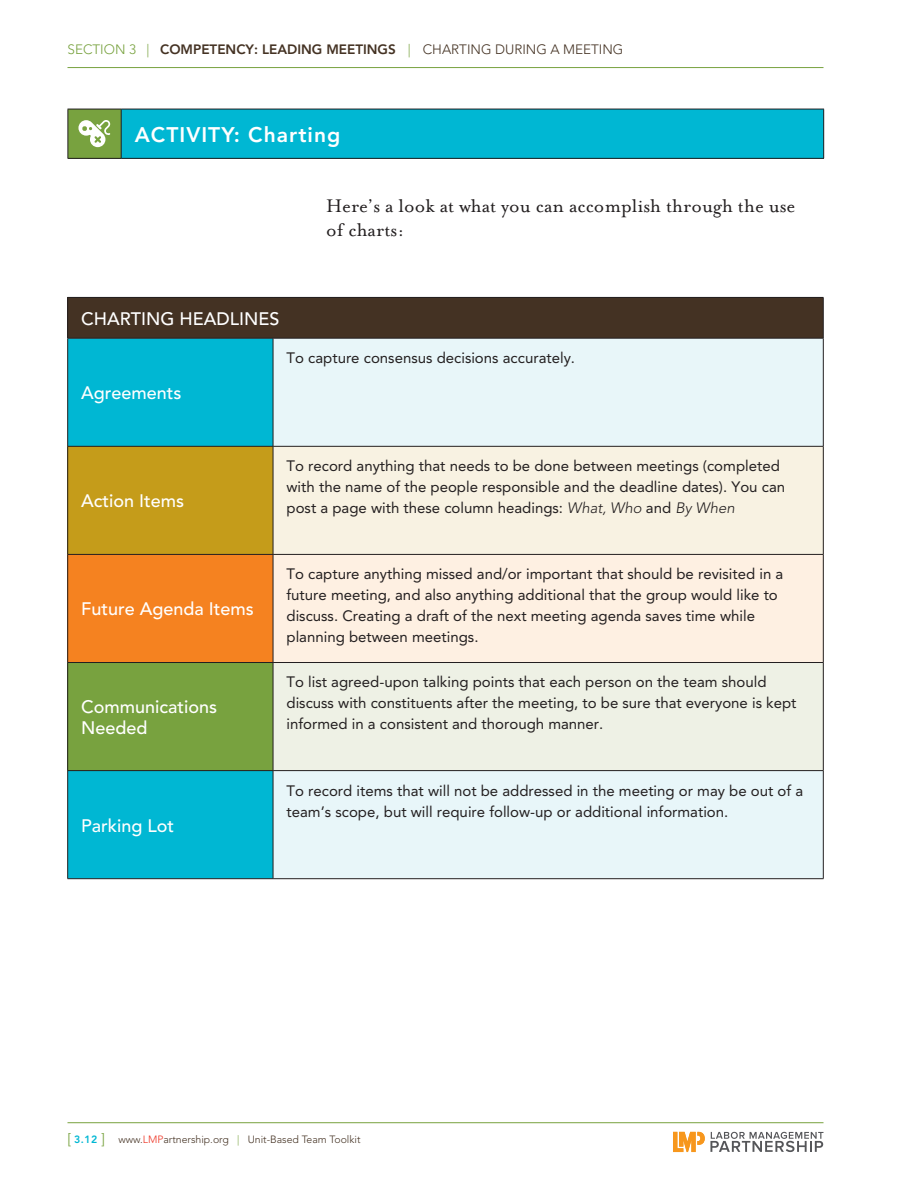
<style>
.page{position:relative;width:918px;height:1188px;background:#fff}
.page>*{position:absolute;margin:0;border:0;box-sizing:border-box;transform-origin:0 0}
.t1{font:21px/24.8px "Mrs Eaves Roman";color:#231f20}
.t2{font:800 21px "Avenir";letter-spacing:.05em;color:#fff}
.t3{font:500 18px/21.6px "Avenir";color:#fff}
.t4{font:15px/21px "Avenir";color:#231f20}
.t5{font:800 13.5px "Avenir";color:#443223}
.t6{font:300 10.5px "Avenir LT Std";color:#443223}
.s1{font-family:"Avenir LT Std";font-weight:300;color:#78a23f}
.s2{font-family:"Avenir LT Std";font-weight:300}
.s3{font-weight:300;font-style:italic}
.s4{font-size:15px;color:#78a23f}
.s5{font-family:"Avenir";font-weight:800;color:#00b7d3}
.s6{color:#ee3424}
.s7{color:#78a23f}
</style>
<div class="page">
<hr style="left:68px;top:1122px;width:756px;height:1px;background:#78a23f">
<svg style="left:673px;top:1132px;width:151px;height:20px"></svg>
<hr style="left:68px;top:67px;width:756px;height:1px;background:#78a23f">
<div style="left:68px;top:297px;width:755px;height:41px;background:#443223"></div>
<div style="left:68px;top:339px;width:205px;height:539px;background:#00b7d3"></div>
<div style="left:274px;top:339px;width:549px;height:539px;background:#e8f6f9"></div>
<div style="left:68px;top:446px;width:205px;height:108px;background:#c59c1a"></div>
<div style="left:273px;top:446px;width:550px;height:108px;background:#f8f2e2"></div>
<div style="left:68px;top:554px;width:205px;height:109px;background:#f58220"></div>
<div style="left:273px;top:554px;width:550px;height:109px;background:#fef0e2"></div>
<div style="left:68px;top:663px;width:205px;height:108px;background:#78a23f"></div>
<div style="left:273px;top:663px;width:550px;height:108px;background:#eef1e5"></div>
<hr style="left:68px;top:297px;width:205px;height:1px;background:#231f20">
<hr style="left:67px;top:298px;width:1px;height:40px;background:#231f20">
<hr style="left:273px;top:297px;width:551px;height:1px;background:#231f20">
<hr style="left:823px;top:298px;width:1px;height:40px;background:#231f20">
<hr style="left:68px;top:338px;width:205px;height:1px;background:#231f20">
<hr style="left:67px;top:338px;width:1px;height:108px;background:#231f20">
<hr style="left:273px;top:338px;width:551px;height:1px;background:#231f20">
<hr style="left:273px;top:338px;width:1px;height:108px;background:#231f20">
<hr style="left:823px;top:338px;width:1px;height:108px;background:#231f20">
<hr style="left:68px;top:446px;width:205px;height:1px;background:#231f20">
<hr style="left:67px;top:447px;width:1px;height:107px;background:#231f20">
<hr style="left:273px;top:446px;width:551px;height:1px;background:#231f20">
<hr style="left:273px;top:447px;width:1px;height:107px;background:#231f20">
<hr style="left:823px;top:447px;width:1px;height:107px;background:#231f20">
<hr style="left:68px;top:554px;width:205px;height:1px;background:#231f20">
<hr style="left:67px;top:555px;width:1px;height:107px;background:#231f20">
<hr style="left:273px;top:554px;width:551px;height:1px;background:#231f20">
<hr style="left:273px;top:555px;width:1px;height:107px;background:#231f20">
<hr style="left:823px;top:555px;width:1px;height:107px;background:#231f20">
<hr style="left:68px;top:662px;width:205px;height:1px;background:#231f20">
<hr style="left:67px;top:663px;width:1px;height:107px;background:#231f20">
<hr style="left:273px;top:662px;width:551px;height:1px;background:#231f20">
<hr style="left:273px;top:663px;width:1px;height:107px;background:#231f20">
<hr style="left:823px;top:663px;width:1px;height:107px;background:#231f20">
<hr style="left:68px;top:770px;width:205px;height:1px;background:#231f20">
<hr style="left:67px;top:771px;width:1px;height:108px;background:#231f20">
<hr style="left:273px;top:770px;width:551px;height:1px;background:#231f20">
<hr style="left:273px;top:771px;width:1px;height:108px;background:#231f20">
<hr style="left:823px;top:771px;width:1px;height:108px;background:#231f20">
<hr style="left:68px;top:878px;width:205px;height:1px;background:#231f20">
<hr style="left:273px;top:878px;width:551px;height:1px;background:#231f20">
<div style="left:68px;top:109px;width:53px;height:49px;background:#78a23f"></div>
<div style="left:121px;top:109px;width:703px;height:49px;background:#00b7d3"></div>
<hr style="left:121px;top:109px;width:703px;height:1px;background:#231f20">
<hr style="left:823px;top:109px;width:1px;height:49px;background:#231f20">
<hr style="left:121px;top:158px;width:703px;height:1px;background:#231f20">
<hr style="left:68px;top:109px;width:53px;height:1px;background:#231f20">
<hr style="left:68px;top:109px;width:1px;height:49px;background:#231f20">
<hr style="left:121px;top:109px;width:1px;height:49px;background:#231f20">
<hr style="left:68px;top:158px;width:53px;height:1px;background:#231f20">
<svg style="left:78px;top:120px;width:32px;height:27px"></svg>
<p class="t5" style="left:68px;top:41px;width:557px"><span class="s1">SECTION 3 |</span> COMPETENCY: LEADING MEETINGS <span class="s1">|</span> <span class="s2">CHARTING DURING A MEETING</span></p>
<h1 class="t2" style="left:135px;top:122px;width:207px">ACTIVITY: Charting</h1>
<h1 class="t1" style="left:326px;top:193px;width:471px">Here’s a look at what you can accomplish through the use of charts:</h1>
<p class="t3" style="left:81px;top:308px;width:200px">CHARTING HEADLINES</p>
<p class="t3" style="left:81px;top:383px;width:102px">Agreements</p>
<p class="t4" style="left:287px;top:347px;width:290px">To capture consensus decisions accurately.</p>
<p class="t3" style="left:81px;top:491px;width:105px">Action Items</p>
<p class="t3" style="left:81px;top:599px;width:174px">Future Agenda Items</p>
<p class="t3" style="left:81px;top:696px;width:138px">Communications<br>Needed</p>
<p class="t3" style="left:81px;top:815px;width:95px">Parking Lot</p>
<p class="t4" style="left:287px;top:456px;width:500px">To record anything that needs to be done between meetings (completed with the name of the people responsible and the deadline dates). You can post a page with these column headings: <span class="s3">What, Who</span> and <span class="s3">By When</span></p>
<p class="t4" style="left:287px;top:564px;width:498px">To capture anything missed and/or important that should be revisited in a future meeting, and also anything additional that the group would like to discuss. Creating a draft of the next meeting agenda saves time while planning between meetings.</p>
<p class="t4" style="left:287px;top:672px;width:511px">To list agreed-upon talking points that each person on the team should discuss with constituents after the meeting, to be sure that everyone is kept informed in a consistent and thorough manner.</p>
<p class="t4" style="left:287px;top:780px;width:518px">To record items that will not be addressed in the meeting or may be out of a team’s scope, but will require follow-up or additional information.</p>
<p class="t6" style="left:68px;top:1133px;width:294px"><span class="s4">[</span> <span class="s5">3.12</span> <span class="s4">]</span> www.<span class="s6">LMP</span>artnership.org <span class="s7">|</span> Unit-Based Team Toolkit</p>
</div>
